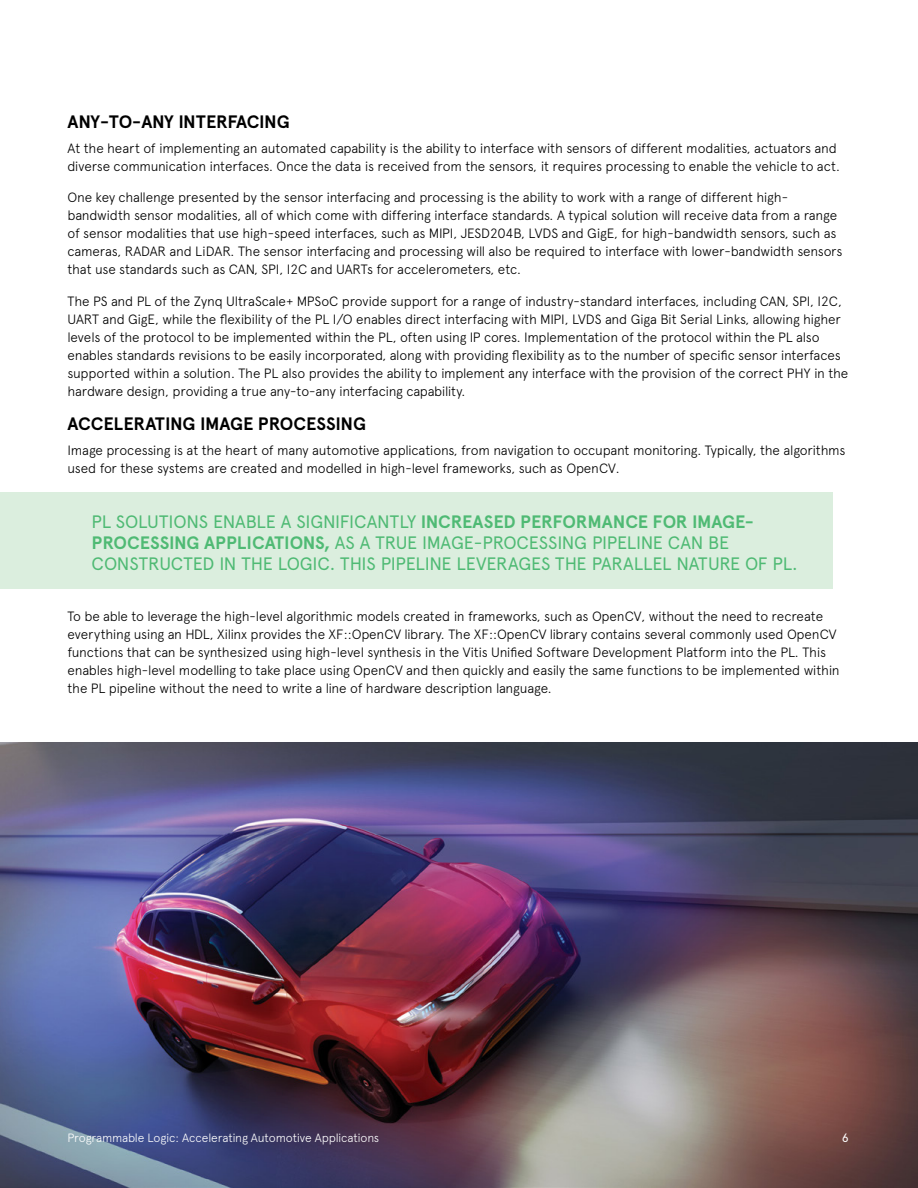
<style>
.page{position:relative;width:918px;height:1188px;background:#fff}
.page>*{position:absolute;margin:0;border:0;box-sizing:border-box;transform-origin:0 0}
.t1{font:18px/21px "Apercu Avnet";letter-spacing:-.015em;color:#4fba74}
.t2{font:700 18px "Apercu Avnet";letter-spacing:-.01em;color:#000}
.t3{font:300 13.5px/18px "Apercu Avnet";letter-spacing:-.015em;color:#000}
.t4{font:300 12px "Apercu Avnet";letter-spacing:-.01em;color:#fff}
.t5{font:12px "Apercu Avnet Mono";color:#fff}
.s1{font-weight:700}
</style>
<div class="page">
<img style="left:0;top:742px;width:918px;height:446px">
<div style="left:0;top:492px;width:833px;height:97px;background:#dbeede"></div>
<h1 class="t2" style="left:68px;top:108px;width:224px">ANY-TO-ANY INTERFACING</h1>
<p class="t3" style="left:68px;top:138px;width:774px">At the heart of implementing an automated capability is the ability to interface with sensors of different modalities, actuators and diverse communication interfaces. Once the data is received from the sensors, it requires processing to enable the vehicle to act.</p>
<p class="t3" style="left:68px;top:187px;width:776px">One key challenge presented by the sensor interfacing and processing is the ability to work with a range of different high&shy;bandwidth sensor modalities, all of which come with differing interface standards. A typical solution will receive data from a range of sensor modalities that use high-speed interfaces, such as MIPI, JESD204B, LVDS and GigE, for high-bandwidth sensors, such as cameras, RADAR and LiDAR. The sensor interfacing and processing will also be required to interface with lower-bandwidth sensors that use standards such as CAN, SPI, I2C and UARTs for accelerometers, etc.</p>
<p class="t3" style="left:68px;top:291px;width:782px">The PS and PL of the Zynq UltraScale+ MPSoC provide support for a range of industry-standard interfaces, including CAN, SPI, I2C, UART and GigE, while the flexibility of the PL I/O enables direct interfacing with MIPI, LVDS and Giga Bit Serial Links, allowing higher levels of the protocol to be implemented within the PL, often using IP cores. Implementation of the protocol within the PL also enables standards revisions to be easily incorporated, along with providing flexibility as to the number of specific sensor interfaces supported within a solution. The PL also provides the ability to implement any interface with the provision of the correct PHY in the hardware design, providing a true any-to-any interfacing capability.</p>
<h1 class="t2" style="left:68px;top:410px;width:300px">ACCELERATING IMAGE PROCESSING</h1>
<p class="t3" style="left:68px;top:440px;width:780px">Image processing is at the heart of many automotive applications, from navigation to occupant monitoring. Typically, the algorithms used for these systems are created and modelled in high-level frameworks, such as OpenCV.</p>
<h1 class="t1" style="left:92px;top:509px;width:708px">PL SOLUTIONS ENABLE A SIGNIFICANTLY <span class="s1">INCREASED PERFORMANCE FOR IMAGE-<br>PROCESSING APPLICATIONS,</span> AS A TRUE IMAGE-PROCESSING PIPELINE CAN BE<br>CONSTRUCTED IN THE LOGIC. THIS PIPELINE LEVERAGES THE PARALLEL NATURE OF PL.</h1>
<p class="t3" style="left:68px;top:606px;width:774px">To be able to leverage the high-level algorithmic models created in frameworks, such as OpenCV, without the need to recreate everything using an HDL, Xilinx provides the XF::OpenCV library. The XF::OpenCV library contains several commonly used OpenCV functions that can be synthesized using high-level synthesis in the Vitis Unified Software Development Platform into the PL. This enables high-level modelling to take place using OpenCV and then quickly and easily the same functions to be implemented within the PL pipeline without the need to write a line of hardware description language.</p>
<p class="t4" style="left:68px;top:1128px;width:313px">Programmable Logic: Accelerating Automotive Applications</p>
<p class="t5" style="left:842px;top:1128px;width:9px">6</p>
</div>
